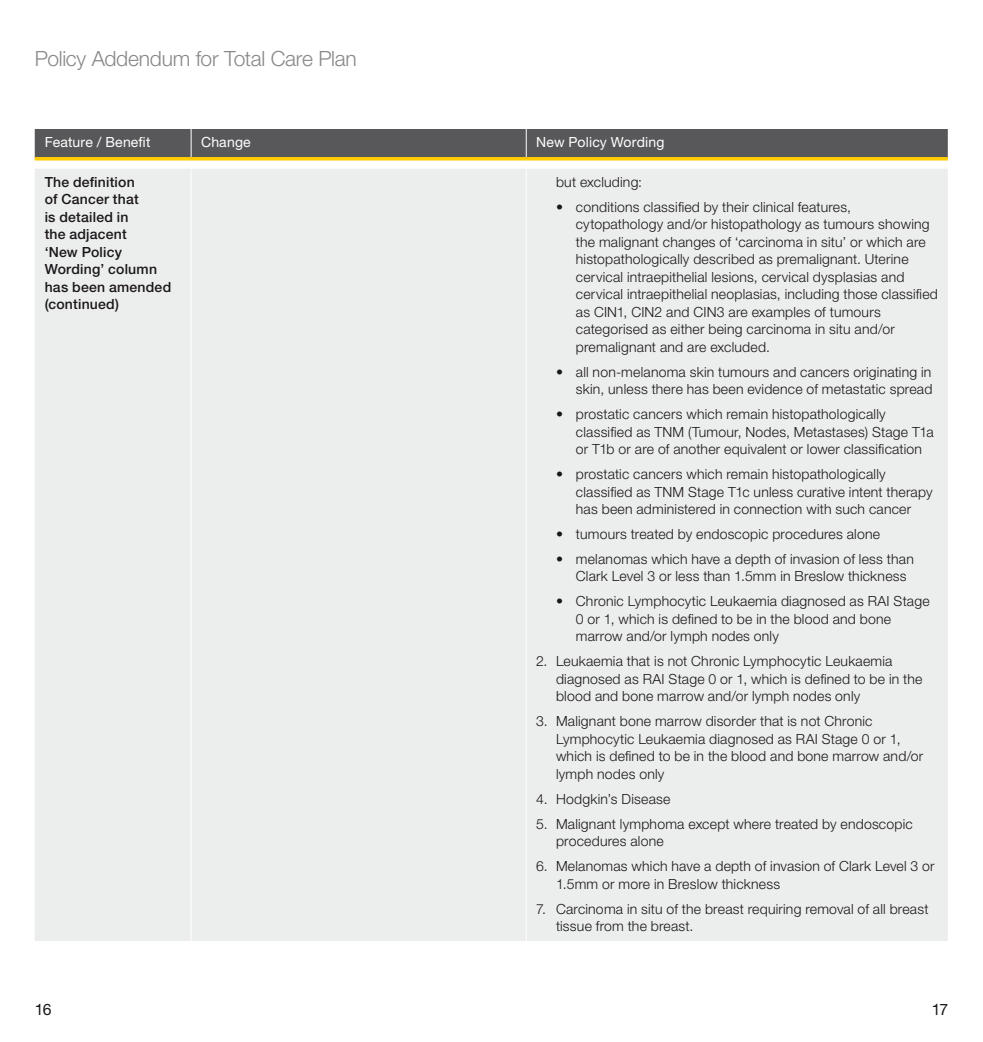
<style>
.page{position:relative;width:983px;height:1042px;background:#fff}
.page>*{position:absolute;margin:0;border:0;box-sizing:border-box;transform-origin:0 0}
.t1{font:300 21px "Helvetica Neue LT";letter-spacing:-.015em;color:#87888a}
.t2{font:15.75px "Helvetica Neue LT";color:#1a171b}
.t3{font:300 14px/17.5px "Helvetica Neue LT";letter-spacing:.015em;color:#1a171b}
.t4{font:500 14px/17.5px "Helvetica Neue LT";letter-spacing:.015em;color:#1a171b}
.t5{font:14px "Helvetica Neue LT";letter-spacing:.01em;color:#fff}
</style>
<div class="page">
<div style="left:35px;top:169px;width:912px;height:772px;background:#eceded"></div>
<div style="left:35px;top:129px;width:912px;height:28px;background:#58585a"></div>
<hr style="left:191px;top:169px;width:1px;height:772px;background:#fff">
<hr style="left:525px;top:169px;width:1px;height:772px;background:#fff">
<hr style="left:35px;top:157px;width:156px;height:3px;background:#fc0">
<hr style="left:191px;top:157px;width:335px;height:3px;background:#fc0">
<hr style="left:526px;top:157px;width:421px;height:3px;background:#fc0">
<h1 class="t1" style="left:35px;top:46px;width:323px">Policy Addendum for Total Care Plan</h1>
<p class="t5" style="left:45px;top:134px;width:107px">Feature / Benefit</p>
<p class="t5" style="left:201px;top:134px;width:51px">Change</p>
<p class="t5" style="left:536px;top:134px;width:130px">New Policy Wording</p>
<p class="t4" style="left:45px;top:173px;width:128px">The definition<br>of Cancer that<br>is detailed in<br>the adjacent<br>‘New Policy<br>Wording’ column has been amended (continued)</p>
<p class="t3" style="left:556px;top:173px;width:88px">but excluding:</p>
<p class="t3" style="left:575px;top:198px;width:363px;text-indent:-20px">• conditions classified by their clinical features, cytopathology and/or histopathology as tumours showing the malignant changes of ‘carcinoma in situ’ or which are histopathologically described as premalignant. Uterine cervical intraepithelial lesions, cervical dysplasias and cervical intraepithelial neoplasias, including those classified as CIN1, CIN2 and CIN3 are examples of tumours categorised as either being carcinoma in situ and/or premalignant and are excluded.</p>
<p class="t3" style="left:556px;top:363px;width:378px;text-align:right">• all non-melanoma skin tumours and cancers originating in skin, unless there has been evidence of metastatic spread</p>
<p class="t3" style="left:575px;top:405px;width:359px;text-indent:-20px">• prostatic cancers which remain histopathologically classified as TNM (Tumour, Nodes, Metastases) Stage T1a or T1b or are of another equivalent or lower classification</p>
<p class="t3" style="left:575px;top:465px;width:358px;text-indent:-20px">• prostatic cancers which remain histopathologically classified as TNM Stage T1c unless curative intent therapy has been administered in connection with such cancer</p>
<p class="t3" style="left:556px;top:525px;width:325px">• tumours treated by endoscopic procedures alone</p>
<p class="t3" style="left:575px;top:550px;width:339px;text-indent:-20px">• melanomas which have a depth of invasion of less than<br>Clark Level 3 or less than 1.5mm in Breslow thickness</p>
<p class="t3" style="left:575px;top:592px;width:355px;text-indent:-20px">• Chronic Lymphocytic Leukaemia diagnosed as RAI Stage<br>0 or 1, which is defined to be in the blood and bone marrow and/or lymph nodes only</p>
<p class="t3" style="left:556px;top:652px;width:368px;text-indent:-20px">2. Leukaemia that is not Chronic Lymphocytic Leukaemia diagnosed as RAI Stage 0 or 1, which is defined to be in the blood and bone marrow and/or lymph nodes only</p>
<p class="t3" style="left:556px;top:712px;width:368px;text-indent:-20px">3. Malignant bone marrow disorder that is not Chronic Lymphocytic Leukaemia diagnosed as RAI Stage 0 or 1, which is defined to be in the blood and bone marrow and/or lymph nodes only</p>
<p class="t3" style="left:536px;top:790px;width:136px">4. Hodgkin’s Disease</p>
<p class="t3" style="left:556px;top:814px;width:358px;text-indent:-20px">5. Malignant lymphoma except where treated by endoscopic procedures alone</p>
<p class="t3" style="left:556px;top:857px;width:380px;text-indent:-20px">6. Melanomas which have a depth of invasion of Clark Level 3 or<br>1.5mm or more in Breslow thickness</p>
<p class="t3" style="left:556px;top:899px;width:374px;text-indent:-20px">7. Carcinoma in situ of the breast requiring removal of all breast tissue from the breast.</p>
<p class="t2" style="left:35px;top:999px;width:18px">16</p>
<p class="t2" style="left:931px;top:999px;width:18px">17</p>
</div>
